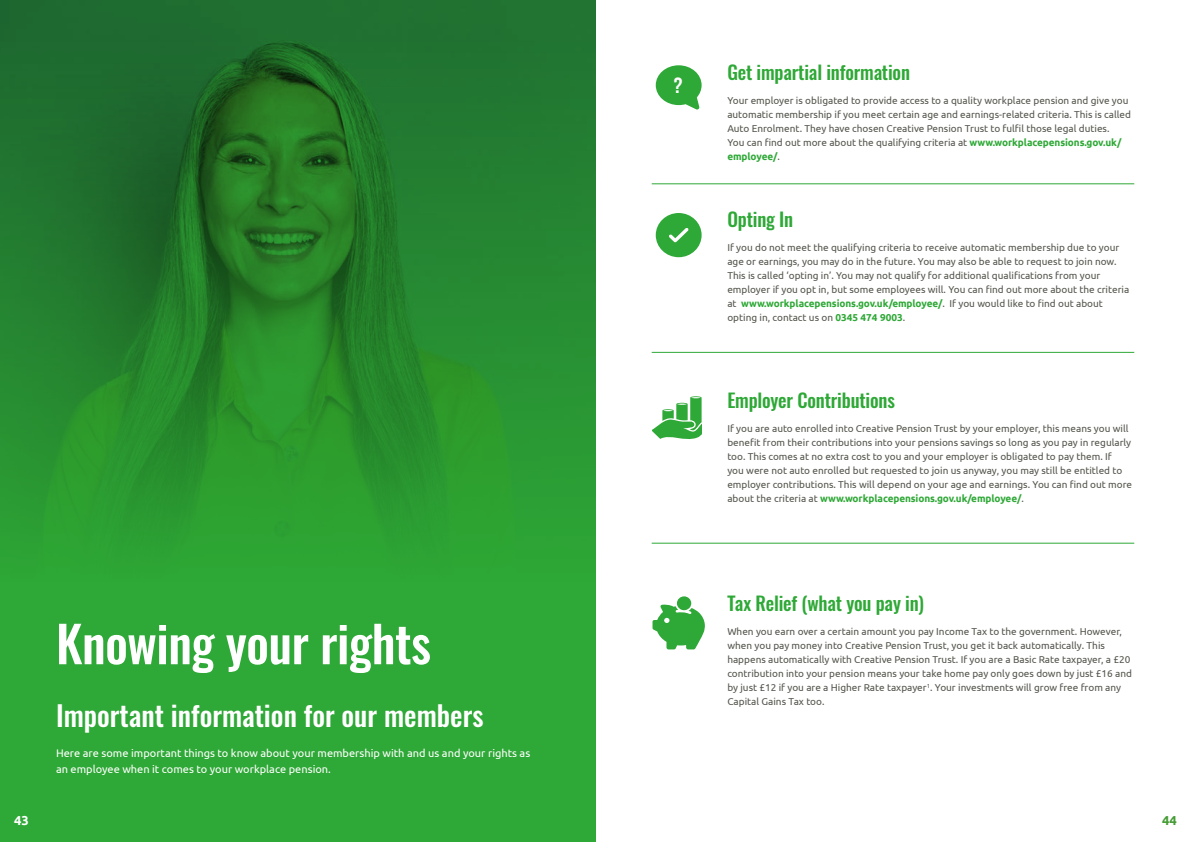
<style>
.page{position:relative;width:1191px;height:842px;background:#fff}
.page>*{position:absolute;margin:0;border:0;box-sizing:border-box;transform-origin:0 0}
.t1{font:500 50px "Oswald";letter-spacing:-.01em;color:#fff}
.t2{font:500 28px "Oswald";color:#fff}
.t3{font:500 19px "Oswald";letter-spacing:-.01em;color:#2ea836}
.t4{font:500 19px "Oswald";color:#fff}
.t5{font:700 13px "Ubuntu";color:#fff}
.t6{font:700 13px "Ubuntu";color:#459c35}
.t7{font:11px/16px "Ubuntu";color:#fff}
.t8{font:10px/14px "Ubuntu";color:#55554e}
.s1{font-weight:700;color:#2ea836}
</style>
<div class="page">
<div style="left:0;top:0;width:595px;height:842px;background:#2ea836"></div>
<img style="left:0;top:0;width:595px;height:536px">
<hr style="left:651px;top:184px;width:483px;height:1px;background:#2ea836">
<hr style="left:651px;top:352px;width:483px;height:1px;background:#2ea836">
<hr style="left:651px;top:543px;width:483px;height:1px;background:#2ea836">
<svg style="left:656px;top:65px;width:45px;height:45px"></svg>
<svg style="left:656px;top:213px;width:45px;height:44px"></svg>
<svg style="left:652px;top:396px;width:49px;height:43px"></svg>
<svg style="left:652px;top:596px;width:53px;height:53px"></svg>
<h1 class="t1" style="left:56px;top:609px;width:376px">Knowing your rights</h1>
<h2 class="t2" style="left:56px;top:696px;width:429px">Important information for our members</h2>
<p class="t7" style="left:56px;top:745px;width:476px">Here are some important things to know about your membership with and us and your rights as an employee when it comes to your workplace pension.</p>
<h3 class="t4" style="left:673px;top:72px;width:11px">?</h3>
<h3 class="t3" style="left:727px;top:59px;width:184px">Get impartial information</h3>
<p class="t8" style="left:727px;top:93px;width:405px">Your employer is obligated to provide access to a quality workplace pension and give you automatic membership if you meet certain age and earnings-related criteria. This is called Auto Enrolment. They have chosen Creative Pension Trust to fulfil those legal duties.<br>You can find out more about the qualifying criteria at <span class="s1">www.workplacepensions.gov.uk/ employee/</span>.</p>
<h3 class="t3" style="left:727px;top:206px;width:67px">Opting In</h3>
<p class="t8" style="left:727px;top:240px;width:403px">If you do not meet the qualifying criteria to receive automatic membership due to your age or earnings, you may do in the future. You may also be able to request to join now.<br>This is called ‘opting in’. You may not qualify for additional qualifications from your employer if you opt in, but some employees will. You can find out more about the criteria at <span class="s1">www.workplacepensions.gov.uk/employee/</span>. If you would like to find out about opting in, contact us on <span class="s1">0345 474 9003</span>.</p>
<h3 class="t3" style="left:727px;top:387px;width:169px">Employer Contributions</h3>
<p class="t8" style="left:727px;top:421px;width:406px">If you are auto enrolled into Creative Pension Trust by your employer, this means you will benefit from their contributions into your pensions savings so long as you pay in regularly too. This comes at no extra cost to you and your employer is obligated to pay them. If<br>you were not auto enrolled but requested to join us anyway, you may still be entitled to employer contributions. This will depend on your age and earnings. You can find out more about the criteria at <span class="s1">www.workplacepensions.gov.uk/employee/</span>.</p>
<h3 class="t3" style="left:727px;top:590px;width:198px">Tax Relief (what you pay in)</h3>
<p class="t8" style="left:727px;top:624px;width:406px">When you earn over a certain amount you pay Income Tax to the government. However, when you pay money into Creative Pension Trust, you get it back automatically. This happens automatically with Creative Pension Trust. If you are a Basic Rate taxpayer, a £20 contribution into your pension means your take home pay only goes down by just £16 and by just £12 if you are a Higher Rate taxpayer<sup>1</sup>. Your investments will grow free from any Capital Gains Tax too.</p>
<h3 class="t5" style="left:14px;top:813px;width:16px">43</h3>
<h3 class="t6" style="left:1162px;top:813px;width:16px">44</h3>
</div>
